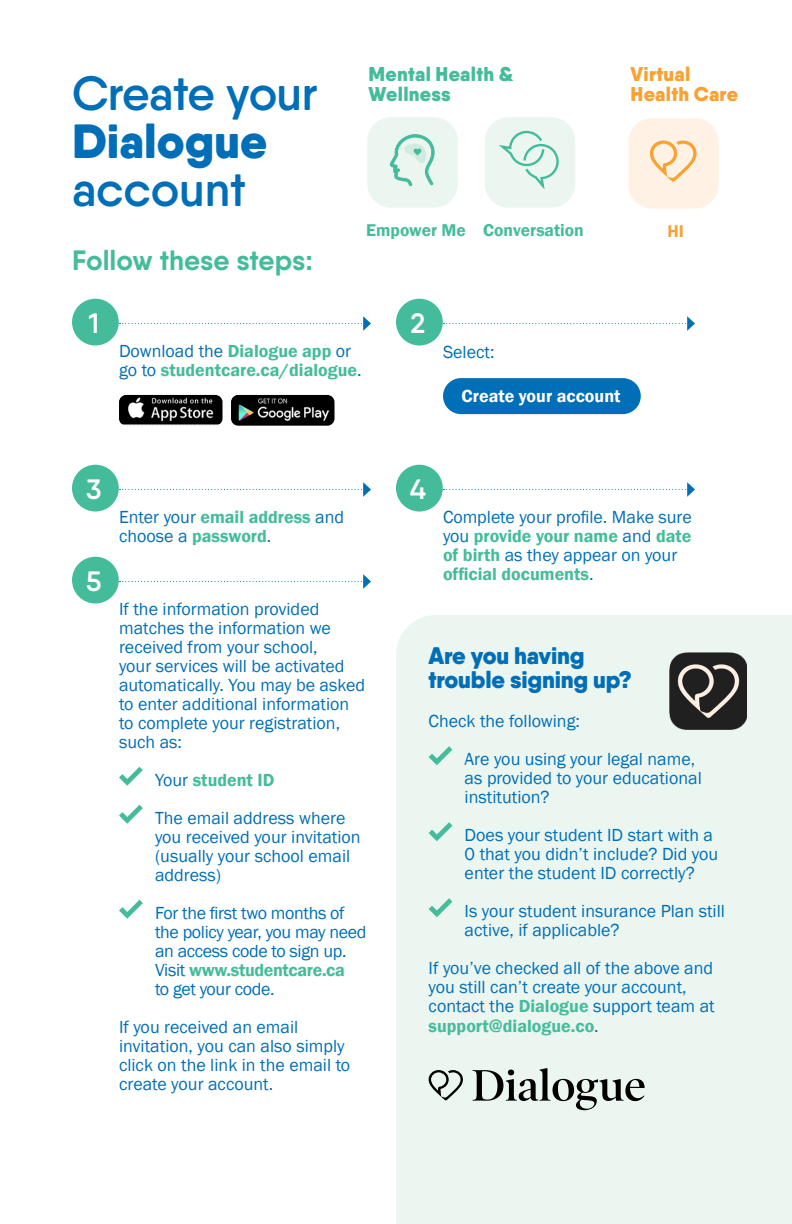
<style>
.page{position:relative;width:792px;height:1224px;background:#fff}
.page>*{position:absolute;margin:0;border:0;box-sizing:border-box;transform-origin:0 0}
.t1{font:600 48px "Qanelas Soft";letter-spacing:-.01em;color:#006fb8}
.t2{font:900 48px "Qanelas Soft";color:#006fb8}
.t3{font:700 28px "Qanelas Soft";color:#44bc9b}
.t4{font:600 28px "Qanelas Soft";color:#fff}
.t5{font:900 24px/24px "Qanelas Soft";letter-spacing:-.01em;color:#006fb8}
.t6{font:900 20px/20px "Qanelas Soft";letter-spacing:.015em;color:#44bc9b}
.t7{font:900 20px/20px "Qanelas Soft";letter-spacing:.015em;color:#f9a131}
.t8{font:18px/19px "Franklin Gothic";color:#006fb8}
.t9{font:18px/19px "Franklin Gothic";letter-spacing:-.02em;color:#006fb8}
.t10{font:600 18px/19px "Franklin Gothic";color:#44bc9b}
.t11{font:600 18px "Franklin Gothic";color:#fff}
.t12{font:600 17.6px "Franklin Gothic";color:#44bc9b}
.t13{font:600 17.6px "Franklin Gothic";color:#f9a131}
.s1{font-weight:400;color:#006fb8}
.s2{font-weight:600;color:#44bc9b}
</style>
<div class="page">
<div style="left:396px;top:615px;width:396px;height:609px;background:#ebf6f1"></div>
<svg style="left:119px;top:767px;width:24px;height:19px"></svg>
<svg style="left:119px;top:805px;width:24px;height:19px"></svg>
<svg style="left:119px;top:900px;width:24px;height:19px"></svg>
<svg style="left:120px;top:574px;width:251px;height:15px"></svg>
<div style="left:72px;top:557px;width:47px;height:47px;background:#44bc9b;border-radius:50%"></div>
<img style="left:670px;top:652px;width:77px;height:78px">
<svg style="left:120px;top:482px;width:251px;height:15px"></svg>
<div style="left:72px;top:465px;width:47px;height:47px;background:#44bc9b;border-radius:50%"></div>
<svg style="left:444px;top:482px;width:251px;height:15px"></svg>
<div style="left:396px;top:465px;width:47px;height:47px;background:#44bc9b;border-radius:50%"></div>
<svg style="left:429px;top:746px;width:23px;height:19px"></svg>
<svg style="left:429px;top:822px;width:23px;height:19px"></svg>
<svg style="left:429px;top:898px;width:23px;height:19px"></svg>
<svg style="left:473px;top:1068px;width:172px;height:42px;background:#b1b9b5"></svg>
<svg style="left:429px;top:1070px;width:34px;height:30px"></svg>
<div style="left:485px;top:117px;width:90px;height:91px;background:#ebf6f1;border-radius:24px"></div>
<svg style="left:499px;top:131px;width:60px;height:59px"></svg>
<div style="left:367px;top:117px;width:91px;height:91px;background:#ebf6f1;border-radius:24px"></div>
<svg style="left:389px;top:134px;width:46px;height:53px"></svg>
<div style="left:628px;top:118px;width:91px;height:91px;background:#fff2e4;border-radius:24px"></div>
<svg style="left:650px;top:141px;width:47px;height:41px"></svg>
<img style="left:231px;top:395px;width:104px;height:31px">
<img style="left:119px;top:395px;width:104px;height:31px">
<svg style="left:120px;top:316px;width:251px;height:15px"></svg>
<div style="left:72px;top:299px;width:47px;height:47px;background:#44bc9b;border-radius:50%"></div>
<div style="left:443px;top:378px;width:198px;height:36px;background:#006fb8;border-radius:18px"></div>
<svg style="left:444px;top:316px;width:251px;height:15px"></svg>
<div style="left:396px;top:299px;width:47px;height:47px;background:#44bc9b;border-radius:50%"></div>
<h1 class="t1" style="left:72px;top:64px;width:247px">Create your</h1>
<h1 class="t2" style="left:72px;top:111px;width:197px">Dialogue</h1>
<h1 class="t1" style="left:72px;top:160px;width:175px">account</h1>
<h2 class="t3" style="left:72px;top:243px;width:243px">Follow these steps:</h2>
<p class="t6" style="left:369px;top:64px;width:147px">Mental Health &amp;<br>Wellness</p>
<p class="t7" style="left:631px;top:64px;width:109px">Virtual<br>Health Care</p>
<p class="t12" style="left:366px;top:219px;width:219px">Empower Me Conversation</p>
<p class="t13" style="left:668px;top:220px;width:18px">HI</p>
<h2 class="t4" style="left:89px;top:306px;width:12px">1</h2>
<p class="t10" style="left:119px;top:341px;width:244px"><span class="s1">Download the</span> Dialogue app <span class="s1">or go to</span> studentcare.ca/dialogue<span class="s1">.</span></p>
<h2 class="t4" style="left:411px;top:306px;width:16px">2</h2>
<p class="t8" style="left:443px;top:343px;width:53px">Select:</p>
<p class="t11" style="left:462px;top:385px;width:161px">Create your account</p>
<h2 class="t4" style="left:86px;top:472px;width:17px">3</h2>
<h2 class="t4" style="left:410px;top:472px;width:18px">4</h2>
<h2 class="t4" style="left:86px;top:564px;width:17px">5</h2>
<p class="t8" style="left:119px;top:508px;width:227px">Enter your <span class="s2">email address</span> and choose a <span class="s2">password</span>.</p>
<p class="t8" style="left:119px;top:600px;width:248px">If the information provided matches the information we received from your school,<br>your services will be activated automatically. You may be asked to enter additional information to complete your registration, such as:</p>
<p class="t8" style="left:155px;top:761px;width:192px;line-height:38px">Your <span class="s2">student ID<br></span>The email address where</p>
<p class="t8" style="left:155px;top:828px;width:207px">you received your invitation (usually your school email address)</p>
<p class="t9" style="left:155px;top:904px;width:213px">For the first two months of the policy year, you may need an access code to sign up.<br>Visit <span class="s2">www.studentcare.ca<br></span>to get your code.</p>
<p class="t8" style="left:119px;top:1018px;width:233px">If you received an email invitation, you can also simply click on the link in the email to create your account.</p>
<p class="t8" style="left:443px;top:508px;width:250px">Complete your profile. Make sure you <span class="s2">provide your name</span> and <span class="s2">date of birth</span> as they appear on your <span class="s2">official documents</span>.</p>
<h3 class="t5" style="left:429px;top:644px;width:205px">Are you having trouble signing up?</h3>
<p class="t8" style="left:465px;top:703px;width:232px;line-height:38px;text-indent:-36px">Check the following:<br>Are you using your legal name,</p>
<p class="t8" style="left:465px;top:769px;width:239px">as provided to your educational institution?</p>
<p class="t8" style="left:465px;top:826px;width:255px">Does your student ID start with a<br>0 that you didn’t include? Did you enter the student ID correctly?</p>
<p class="t8" style="left:465px;top:902px;width:262px">Is your student insurance Plan still active, if applicable?</p>
<p class="t8" style="left:429px;top:959px;width:288px">If you’ve checked all of the above and you still can’t create your account, contact the <span class="s2">Dialogue</span> support team at <span class="s2">support@dialogue.co</span>.</p>
</div>
